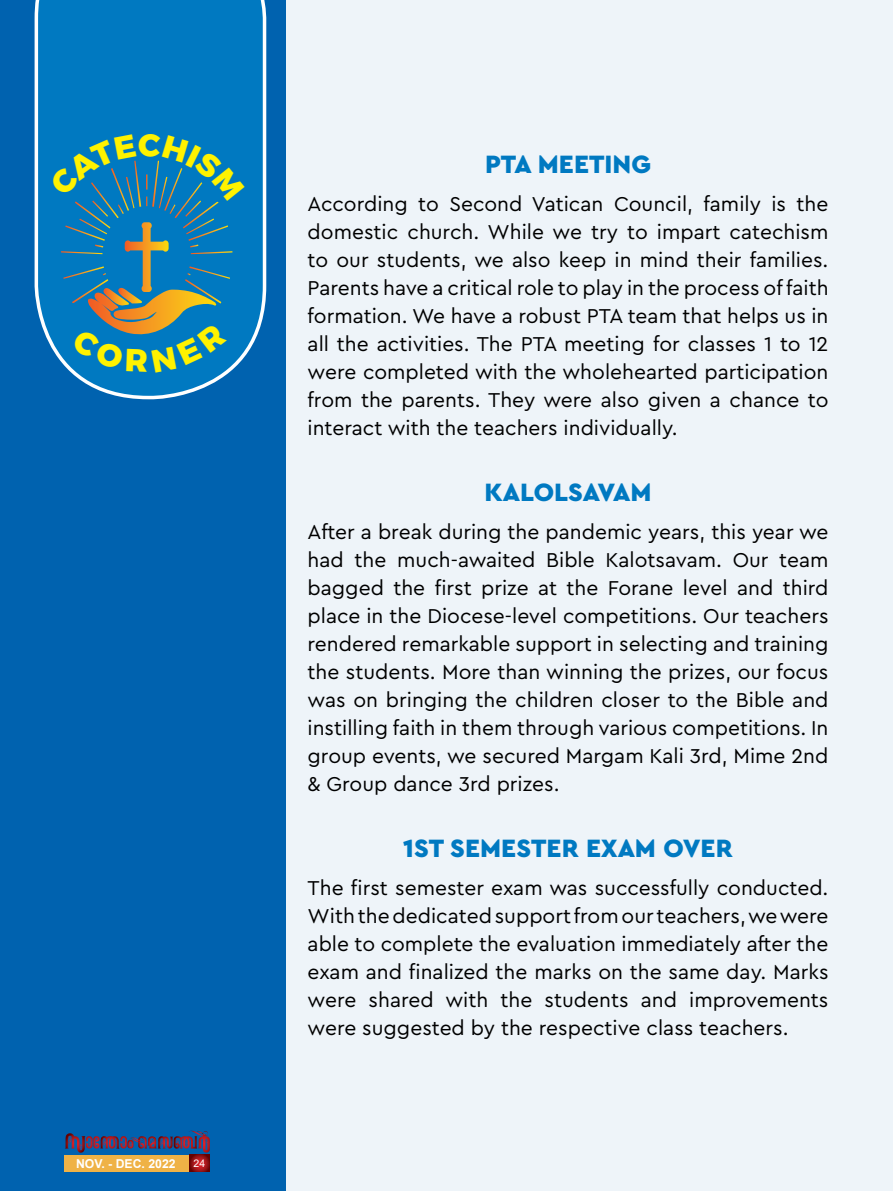
<style>
.page{position:relative;width:893px;height:1191px;background:#fff}
.page>*{position:absolute;margin:0;border:0;box-sizing:border-box;transform-origin:0 0}
.t1{font:900 26.25px "Cera Pro";color:#0079c1}
.t2{font:21px/28px "Cera Pro";color:#000;text-align:justify}
.t3{font:700 12.25px "Arial";color:#fff}
.t4{font:10.5px "Arial";color:#fff}
</style>
<div class="page">
<div style="left:283px;top:0;width:610px;height:1191px;background:#eef4f9"></div>
<div style="left:0;top:0;width:285px;height:1191px;background:#0062af"></div>
<svg style="left:35px;top:0;width:231px;height:399px;background:#1380c3"></svg>
<div style="left:64px;top:1154px;width:125px;height:17px;background:#efb246"></div>
<svg style="left:189px;top:1154px;width:21px;height:17px"></svg>
<svg style="left:65px;top:1130px;width:145px;height:23px"></svg>
<svg style="left:49px;top:133px;width:196px;height:239px;background:#1d7dae"></svg>
<p class="t3" style="left:76px;top:1155px;width:101px">NOV. - DEC. 2022</p>
<p class="t4" style="left:194px;top:1156px;width:13px">24</p>
<p class="t1" style="left:485px;top:147px;width:69px">PTA MEETIN</p>
<p class="t1" style="left:631px;top:147px;width:21px">G</p>
<p class="t2" style="left:308px;top:189px;width:522px">According to Second Vatican Council, family is the domestic church. While we try to impart catechism to our students, we also keep in mind their families.<br>Parents have a critical role to play in the process of faith formation. We have a robust PTA team that helps us in all the activities. The PTA meeting for classes 1 to 12 were completed with the wholehearted participation from the parents. They were also given a chance to interact with the teachers individually.</p>
<p class="t1" style="left:485px;top:475px;width:36px">KALOLSA</p>
<p class="t1" style="left:598px;top:475px;width:35px">VAM</p>
<p class="t2" style="left:308px;top:517px;width:522px">After a break during the pandemic years, this year we had the much-awaited Bible Kalotsavam. Our team bagged the first prize at the Forane level and third place in the Diocese-level competitions. Our teachers rendered remarkable support in selecting and training the students. More than winning the prizes, our focus was on bringing the children closer to the Bible and instilling faith in them through various competitions. In group events, we secured Margam Kali 3rd, Mime 2nd &amp; Group dance 3rd prizes.</p>
<p class="t1" style="left:403px;top:831px;width:65px">1ST SEMESTER</p>
<p class="t1" style="left:586px;top:831px;width:131px">EXAM OVER</p>
<p class="t2" style="left:308px;top:873px;width:522px">The first semester exam was successfully conducted.<br>With the dedicated support from our teachers, we were able to complete the evaluation immediately after the exam and finalized the marks on the same day. Marks were shared with the students and improvements were suggested by the respective class teachers.</p>
</div>
